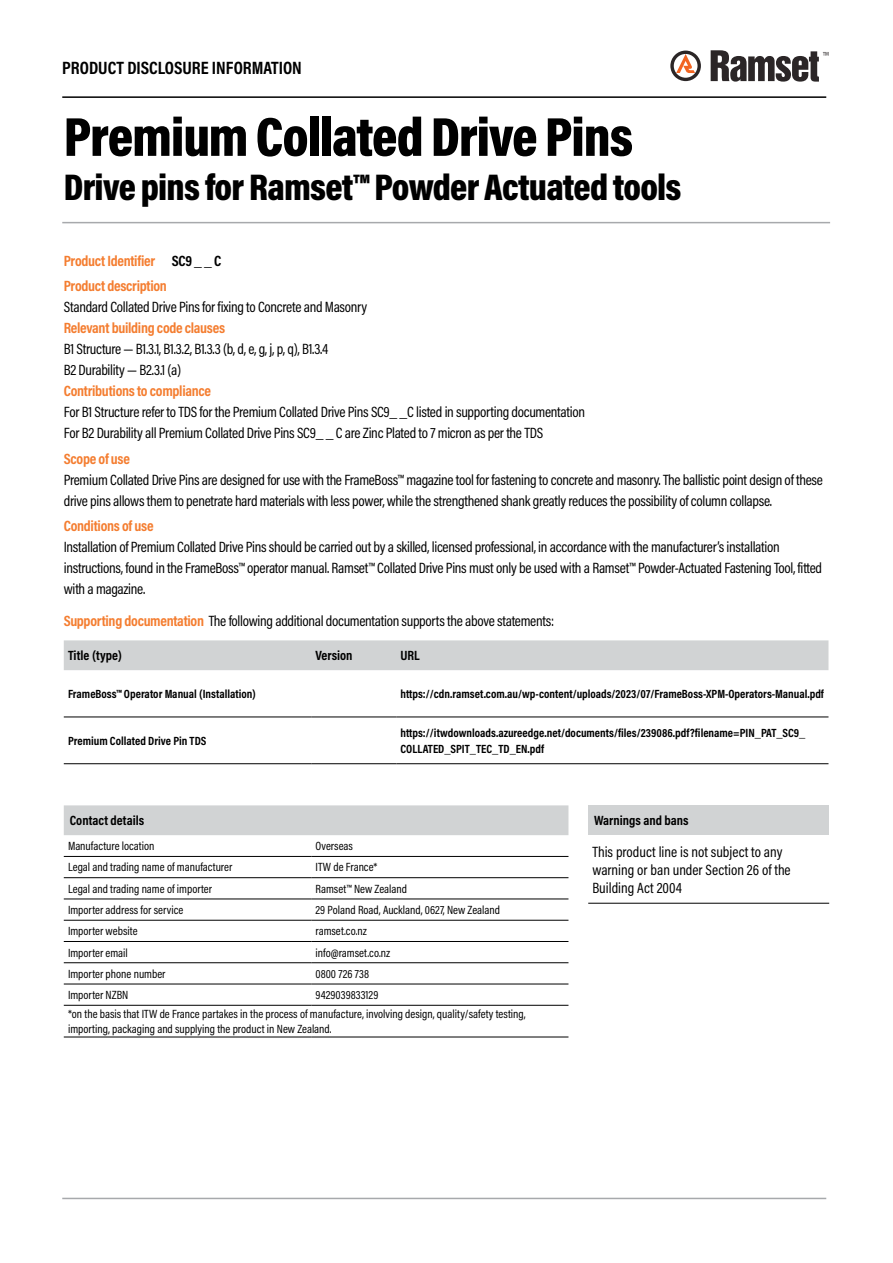
<style>
.page{position:relative;width:893px;height:1263px;background:#fff}
.page>*{position:absolute;margin:0;border:0;box-sizing:border-box;transform-origin:0 0}
.t1{font:900 55.5px "Acumin Pro Cond";letter-spacing:-.02em;color:#000}
.t2{font:900 37.5px "Acumin Pro Cond";letter-spacing:-.02em;color:#000}
.t3{font:700 18px "Acumin Pro Cond";color:#000}
.t4{font:15px/21px "Acumin Pro Cond";letter-spacing:-.02em;color:#000}
.t5{font:700 15px/25.2px "Acumin Pro Cond";letter-spacing:-.02em;color:#f47d30}
.t6{font:15px/18px "Acumin Pro Cond";color:#000}
.t7{font:700 13.5px "Acumin Pro Cond";color:#000}
.t8{font:12px/19.4px "Acumin Pro Cond";color:#000}
.t9{font:700 12px/15.6px "Acumin Pro Cond";color:#000}
.s1{color:#000}
.s2{font-weight:700;color:#f47d30}
</style>
<div class="page">
<svg style="left:670px;top:51px;width:31px;height:30px"></svg>
<svg style="left:711px;top:50px;width:117px;height:32px"></svg>
<hr style="left:62px;top:96px;width:764px;height:2px;background:#000">
<hr style="left:62px;top:222px;width:768px;height:1px;background:#a7a9ac">
<hr style="left:62px;top:1198px;width:764px;height:1px;background:#a7a9ac">
<div style="left:64px;top:640px;width:764px;height:30px;background:#d1d3d4"></div>
<hr style="left:64px;top:763px;width:247px;height:1px;background:#000">
<hr style="left:311px;top:763px;width:85px;height:1px;background:#000">
<hr style="left:396px;top:763px;width:432px;height:1px;background:#000">
<hr style="left:64px;top:717px;width:247px;height:1px;background:#000">
<hr style="left:311px;top:717px;width:85px;height:1px;background:#000">
<hr style="left:396px;top:717px;width:432px;height:1px;background:#000">
<div style="left:64px;top:805px;width:504px;height:30px;background:#d1d3d4"></div>
<hr style="left:64px;top:856px;width:247px;height:1px;background:#000">
<hr style="left:311px;top:856px;width:257px;height:1px;background:#000">
<hr style="left:64px;top:877px;width:247px;height:1px;background:#000">
<hr style="left:311px;top:877px;width:257px;height:1px;background:#000">
<hr style="left:64px;top:899px;width:247px;height:1px;background:#000">
<hr style="left:311px;top:899px;width:257px;height:1px;background:#000">
<hr style="left:64px;top:920px;width:247px;height:1px;background:#000">
<hr style="left:311px;top:920px;width:257px;height:1px;background:#000">
<hr style="left:64px;top:941px;width:247px;height:1px;background:#000">
<hr style="left:311px;top:941px;width:257px;height:1px;background:#000">
<hr style="left:64px;top:962px;width:247px;height:1px;background:#000">
<hr style="left:311px;top:962px;width:257px;height:1px;background:#000">
<hr style="left:64px;top:984px;width:247px;height:1px;background:#000">
<hr style="left:311px;top:984px;width:257px;height:1px;background:#000">
<hr style="left:64px;top:1005px;width:247px;height:1px;background:#000">
<hr style="left:311px;top:1005px;width:257px;height:1px;background:#000">
<hr style="left:64px;top:1037px;width:247px;height:1px;background:#000">
<hr style="left:311px;top:1037px;width:257px;height:1px;background:#000">
<div style="left:588px;top:805px;width:241px;height:30px;background:#d1d3d4"></div>
<hr style="left:588px;top:903px;width:241px;height:1px;background:#000">
<p class="t3" style="left:62px;top:55px;width:241px">PRODUCT DISCLOSURE INFORMATION</p>
<h1 class="t1" style="left:64px;top:100px;width:571px">Premium Collated Drive Pins</h1>
<h2 class="t2" style="left:64px;top:163px;width:619px">Drive pins for Ramset™ Powder Actuated tools</h2>
<p class="t5" style="left:64px;top:248px;width:159px">Product Identifier <span class="s1">SC9 _ _ C<br></span>Product description</p>
<p class="t4" style="left:64px;top:296px;width:305px">Standard Collated Drive Pins for fixing to Concrete and Masonry</p>
<p class="t5" style="left:64px;top:315px;width:163px">Relevant building code clauses</p>
<p class="t4" style="left:64px;top:338px;width:266px">B1 Structure — B1.3.1, B1.3.2, B1.3.3 (b, d, e, g, j, p, q), B1.3.4<br>B2 Durability — B2.3.1 (a)</p>
<p class="t5" style="left:64px;top:378px;width:149px">Contributions to compliance</p>
<p class="t4" style="left:64px;top:401px;width:523px">For B1 Structure refer to TDS for the Premium Collated Drive Pins SC9_ _C listed in supporting documentation<br>For B2 Durability all Premium Collated Drive Pins SC9_ _ C are Zinc Plated to 7 micron as per the TDS</p>
<p class="t5" style="left:64px;top:445px;width:68px">Scope of use</p>
<p class="t4" style="left:64px;top:469px;width:761px">Premium Collated Drive Pins are designed for use with the FrameBoss™ magazine tool for fastening to concrete and masonry. The ballistic point design of these drive pins allows them to penetrate hard materials with less power, while the strengthened shank greatly reduces the possibility of column collapse.</p>
<p class="t5" style="left:64px;top:513px;width:91px">Conditions of use</p>
<p class="t4" style="left:64px;top:536px;width:760px">Installation of Premium Collated Drive Pins should be carried out by a skilled, licensed professional, in accordance with the manufacturer’s installation instructions, found in the FrameBoss™ operator manual. Ramset™ Collated Drive Pins must only be used with a Ramset™ Powder-Actuated Fastening Tool, fitted with a magazine.</p>
<p class="t4" style="left:64px;top:610px;width:492px"><span class="s2">Supporting documentation</span> The following additional documentation supports the above statements:</p>
<p class="t7" style="left:68px;top:647px;width:56px">Title (type)</p>
<p class="t7" style="left:315px;top:647px;width:39px">Version</p>
<p class="t7" style="left:401px;top:647px;width:21px">URL</p>
<p class="t9" style="left:68px;top:686px;width:189px">FrameBoss™ Operator Manual (Installation)</p>
<p class="t9" style="left:401px;top:686px;width:425px">https://cdn.ramset.com.au/wp-content/uploads/2023/07/FrameBoss-XPM-Operators-Manual.pdf</p>
<p class="t9" style="left:68px;top:732px;width:140px">Premium Collated Drive Pin TDS</p>
<p class="t9" style="left:401px;top:725px;width:406px">https://itwdownloads.azureedge.net/documents/files/239086.pdf?filename=PIN_PAT_SC9_<br>COLLATED_SPIT_TEC_TD_EN.pdf</p>
<p class="t7" style="left:70px;top:812px;width:76px">Contact details</p>
<p class="t8" style="left:68px;top:836px;width:88px">Manufacture location</p>
<p class="t8" style="left:315px;top:836px;width:39px">Overseas</p>
<p class="t8" style="left:68px;top:857px;width:166px">Legal and trading name of manufacturer</p>
<p class="t8" style="left:315px;top:857px;width:63px">ITW de France*</p>
<p class="t8" style="left:68px;top:879px;width:146px">Legal and trading name of importer</p>
<p class="t8" style="left:315px;top:879px;width:93px">Ramset™ New Zealand</p>
<p class="t8" style="left:68px;top:900px;width:117px">Importer address for service</p>
<p class="t8" style="left:315px;top:900px;width:186px">29 Poland Road, Auckland, 0627, New Zealand</p>
<p class="t8" style="left:68px;top:921px;width:71px">Importer website</p>
<p class="t8" style="left:315px;top:921px;width:53px">ramset.co.nz</p>
<p class="t8" style="left:68px;top:942px;width:61px">Importer email</p>
<p class="t8" style="left:315px;top:942px;width:76px">info@ramset.co.nz</p>
<p class="t8" style="left:68px;top:964px;width:99px">Importer phone number</p>
<p class="t8" style="left:315px;top:964px;width:55px">0800 726 738</p>
<p class="t8" style="left:68px;top:985px;width:62px">Importer NZBN</p>
<p class="t8" style="left:68px;top:985px;width:459px;text-indent:247px">9429039833129<br>*on the basis that ITW de France partakes in the process of manufacture, involving design, quality/safety testing,</p>
<p class="t8" style="left:68px;top:1019px;width:265px">importing, packaging and supplying the product in New Zealand.</p>
<p class="t7" style="left:594px;top:812px;width:96px">Warnings and bans</p>
<p class="t6" style="left:592px;top:842px;width:200px">This product line is not subject to any warning or ban under Section 26 of the<br>Building Act 2004</p>
</div>
